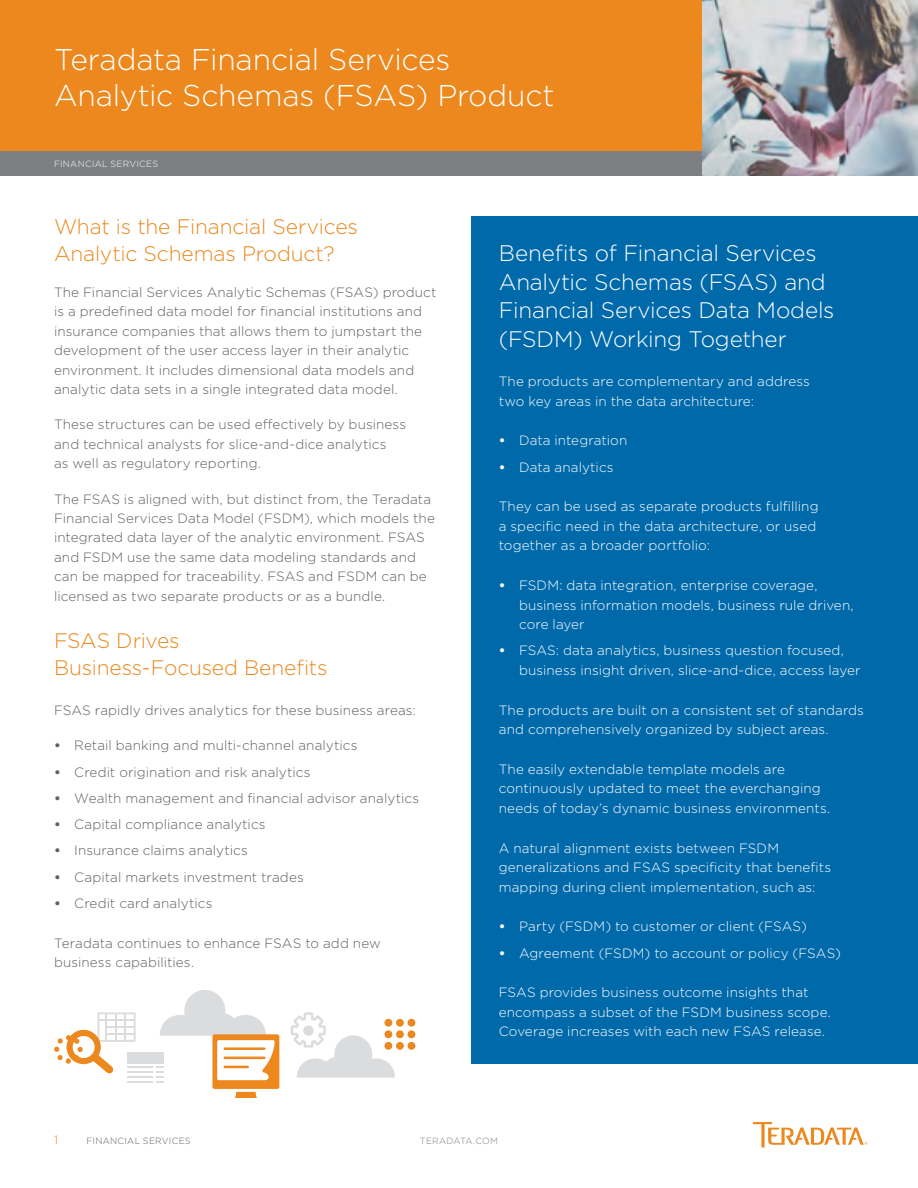
<style>
.page{position:relative;width:918px;height:1188px;background:#fff}
.page>*{position:absolute;margin:0;border:0;box-sizing:border-box;transform-origin:0 0}
.t1{font:300 30px/36px "Gotham";letter-spacing:-.005em;color:#fff}
.t2{font:300 22.5px/28.5px "Gotham";letter-spacing:-.01em;color:#fff}
.t3{font:300 21px/27px "Gotham";letter-spacing:-.005em;color:#ec881d}
.t4{font:300 13.5px/19.5px "Gotham";letter-spacing:.01em;color:#5f6062}
.t5{font:300 13.5px/19.5px "Gotham";letter-spacing:.005em;color:#fff}
.t6{font:300 12px "Gotham";color:#ec881d}
.t7{font:300 9px "Gotham";letter-spacing:.03em;color:#5f6062}
.t8{font:300 9px "Gotham";letter-spacing:.03em;color:#fff}
.t9{font:300 9px "Gotham";letter-spacing:.02em;color:#7d7f82}
.s1{font-weight:700}
</style>
<div class="page">
<svg style="left:753px;top:1122px;width:114px;height:26px"></svg>
<div style="left:0;top:0;width:918px;height:152px;background:#ec881d"></div>
<div style="left:0;top:151px;width:918px;height:25px;background:#7d7f82"></div>
<img style="left:702px;top:0;width:216px;height:176px">
<div style="left:472px;top:216px;width:446px;height:847px;background:#0069aa"></div>
<svg style="left:54px;top:990px;width:225px;height:108px"></svg>
<svg style="left:291px;top:1012px;width:124px;height:66px"></svg>
<h1 class="t1" style="left:54px;top:41px;width:502px">Teradata Financial Services<br>Analytic Schemas (FSAS) Product</h1>
<p class="t8" style="left:54px;top:158px;width:106px">FINANCIAL SERVICES</p>
<h3 class="t3" style="left:54px;top:213px;width:305px">What is the Financial Services<br>Analytic Schemas Product?</h3>
<p class="t4" style="left:54px;top:282px;width:384px">The Financial Services Analytic Schemas (FSAS) product is a predefined data model for financial institutions and insurance companies that allows them to jumpstart the development of the user access layer in their analytic environment. It includes dimensional data models and analytic data sets in a single integrated data model.</p>
<p class="t4" style="left:54px;top:414px;width:354px">These structures can be used effectively by business and technical analysts for slice-and-dice analytics<br>as well as regulatory reporting.</p>
<p class="t4" style="left:54px;top:489px;width:382px">The FSAS is aligned with, but distinct from, the Teradata Financial Services Data Model (FSDM), which models the integrated data layer of the analytic environment. FSAS and FSDM use the same data modeling standards and can be mapped for traceability. FSAS and FSDM can be licensed as two separate products or as a bundle.</p>
<h3 class="t3" style="left:54px;top:627px;width:275px">FSAS Drives<br>Business-Focused Benefits</h3>
<p class="t4" style="left:54px;top:700px;width:363px">FSAS rapidly drives analytics for these business areas:</p>
<p class="t4" style="left:54px;top:735px;width:305px"><span class="s1">•</span> Retail banking and multi-channel analytics</p>
<p class="t4" style="left:54px;top:762px;width:258px"><span class="s1">•</span> Credit origination and risk analytics</p>
<p class="t4" style="left:54px;top:788px;width:367px"><span class="s1">•</span> Wealth management and financial advisor analytics</p>
<p class="t4" style="left:54px;top:814px;width:213px"><span class="s1">•</span> Capital compliance analytics</p>
<p class="t4" style="left:54px;top:840px;width:195px"><span class="s1">•</span> Insurance claims analytics</p>
<p class="t4" style="left:54px;top:867px;width:251px"><span class="s1">•</span> Capital markets investment trades</p>
<p class="t4" style="left:54px;top:893px;width:160px"><span class="s1">•</span> Credit card analytics</p>
<p class="t4" style="left:54px;top:933px;width:328px">Teradata continues to enhance FSAS to add new business capabilities.</p>
<h2 class="t2" style="left:499px;top:238px;width:337px">Benefits of Financial Services<br>Analytic Schemas (FSAS) and<br>Financial Services Data Models (FSDM) Working Together</h2>
<p class="t5" style="left:499px;top:371px;width:313px">The products are complementary and address two key areas in the data architecture:</p>
<p class="t5" style="left:499px;top:431px;width:130px"><span class="s1">•</span> Data integration</p>
<p class="t5" style="left:499px;top:457px;width:116px"><span class="s1">•</span> Data analytics</p>
<p class="t5" style="left:499px;top:497px;width:321px">They can be used as separate products fulfilling a specific need in the data architecture, or used together as a broader portfolio:</p>
<p class="t5" style="left:519px;top:575px;width:336px;text-indent:-20px"><span class="s1">•</span> FSDM: data integration, enterprise coverage, business information models, business rule driven, core layer</p>
<p class="t5" style="left:519px;top:641px;width:343px;text-indent:-20px"><span class="s1">•</span> FSAS: data analytics, business question focused, business insight driven, slice-and-dice, access layer</p>
<p class="t5" style="left:499px;top:700px;width:367px">The products are built on a consistent set of standards and comprehensively organized by subject areas.</p>
<p class="t5" style="left:499px;top:759px;width:333px">The easily extendable template models are continuously updated to meet the everchanging needs of today’s dynamic business environments.</p>
<p class="t5" style="left:499px;top:838px;width:334px">A natural alignment exists between FSDM generalizations and FSAS specificity that benefits mapping during client implementation, such as:</p>
<p class="t5" style="left:499px;top:916px;width:310px"><span class="s1">•</span> Party (FSDM) to customer or client (FSAS)</p>
<p class="t5" style="left:499px;top:943px;width:344px"><span class="s1">•</span> Agreement (FSDM) to account or policy (FSAS)</p>
<p class="t5" style="left:499px;top:982px;width:334px">FSAS provides business outcome insights that encompass a subset of the FSDM business scope.<br>Coverage increases with each new FSAS release.</p>
<p class="t6" style="left:54px;top:1132px;width:6px">1</p>
<p class="t7" style="left:87px;top:1135px;width:106px">FINANCIAL SERVICES</p>
<p class="t9" style="left:420px;top:1135px;width:80px">TERADATA.COM</p>
</div>
